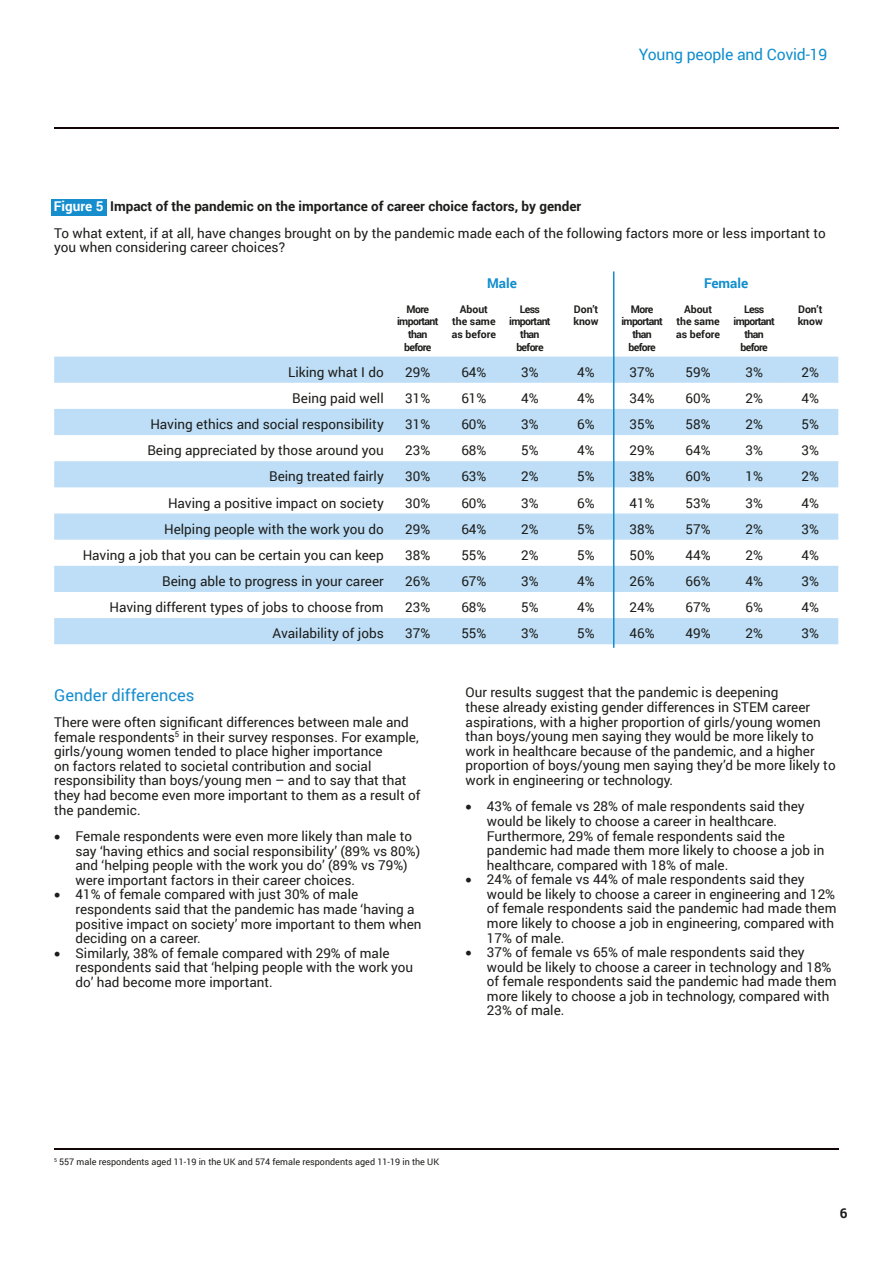
<style>
.page{position:relative;width:893px;height:1263px;background:#fff}
.page>*{position:absolute;margin:0;border:0;box-sizing:border-box;transform-origin:0 0}
.t1{font:16.5px "Roboto";color:#168ece}
.t2{font:15.75px "Roboto";letter-spacing:-.01em;color:#118ece}
.t3{font:13.5px/14.5px "Roboto";color:#1d1d1b}
.t4{font:700 13.5px "Roboto";color:#1d1d1b}
.t5{font:700 13.5px "Roboto";color:#118ece}
.t6{font:700 10.5px/12.6px "Roboto";letter-spacing:-.06em;color:#1d1d1b;text-align:center}
.t7{font:700 10.5px/12.6px "Roboto";color:#1d1d1b;text-align:center}
.t8{font:9px "Roboto";color:#1d1d1b}
.s1{color:#fff}
</style>
<div class="page">
<hr style="left:54px;top:127px;width:785px;height:1px;background:#120606">
<hr style="left:54px;top:1148px;width:785px;height:1px;background:#120606">
<div style="left:52px;top:199px;width:55px;height:16px;background:#168ece"></div>
<div style="left:54px;top:357px;width:784px;height:26px;background:#bddef6"></div>
<div style="left:54px;top:409px;width:784px;height:26px;background:#bddef6"></div>
<div style="left:54px;top:461px;width:784px;height:26px;background:#bddef6"></div>
<svg style="left:54px;top:513px;width:784px;height:27px"></svg>
<svg style="left:54px;top:566px;width:784px;height:78px;fill:#bddef6"></svg>
<hr style="left:613px;top:271px;width:1px;height:377px;background:#118ece">
<p class="t2" style="left:639px;top:44px;width:190px">Young people and Covid-19</p>
<p class="t4" style="left:54px;top:197px;width:529px"><span class="s1">Figure 5</span> Impact of the pandemic on the importance of career choice factors, by gender</p>
<p class="t3" style="left:54px;top:225px;width:773px">To what extent, if at all, have changes brought on by the pandemic made each of the following factors more or less important to you when considering career choices?</p>
<p class="t5" style="left:487px;top:274px;width:31px">Male</p>
<p class="t5" style="left:704px;top:274px;width:46px">Female</p>
<p class="t6" style="left:397px;top:302px;width:43px">More important than before</p>
<p class="t7" style="left:452px;top:302px;width:46px">About the same as before</p>
<p class="t6" style="left:509px;top:302px;width:43px">Less important than before</p>
<p class="t6" style="left:573px;top:302px;width:27px;text-align:left">Don’t know</p>
<p class="t6" style="left:621px;top:302px;width:43px">More important than before</p>
<p class="t7" style="left:676px;top:302px;width:46px">About the same as before</p>
<p class="t6" style="left:733px;top:302px;width:43px">Less important than before</p>
<p class="t6" style="left:798px;top:302px;width:27px;text-align:left">Don’t know</p>
<p class="t3" style="left:288px;top:364px;width:97px">Liking what I do</p>
<p class="t3" style="left:405px;top:364px;width:27px">29%</p>
<p class="t3" style="left:461px;top:364px;width:27px">64%</p>
<p class="t3" style="left:521px;top:364px;width:19px">3%</p>
<p class="t3" style="left:577px;top:364px;width:19px">4%</p>
<p class="t3" style="left:629px;top:364px;width:27px">37%</p>
<p class="t3" style="left:686px;top:364px;width:27px">59%</p>
<p class="t3" style="left:745px;top:364px;width:19px">3%</p>
<p class="t3" style="left:801px;top:364px;width:19px">2%</p>
<p class="t3" style="left:292px;top:390px;width:93px">Being paid well</p>
<p class="t3" style="left:405px;top:390px;width:27px">31%</p>
<p class="t3" style="left:461px;top:390px;width:27px">61%</p>
<p class="t3" style="left:521px;top:390px;width:19px">4%</p>
<p class="t3" style="left:577px;top:390px;width:19px">4%</p>
<p class="t3" style="left:629px;top:390px;width:27px">34%</p>
<p class="t3" style="left:686px;top:390px;width:27px">60%</p>
<p class="t3" style="left:745px;top:390px;width:19px">2%</p>
<p class="t3" style="left:801px;top:390px;width:19px">4%</p>
<p class="t3" style="left:150px;top:416px;width:235px">Having ethics and social responsibility</p>
<p class="t3" style="left:405px;top:416px;width:27px">31%</p>
<p class="t3" style="left:461px;top:416px;width:27px">60%</p>
<p class="t3" style="left:521px;top:416px;width:19px">3%</p>
<p class="t3" style="left:577px;top:416px;width:19px">6%</p>
<p class="t3" style="left:629px;top:416px;width:27px">35%</p>
<p class="t3" style="left:686px;top:416px;width:27px">58%</p>
<p class="t3" style="left:745px;top:416px;width:19px">2%</p>
<p class="t3" style="left:801px;top:416px;width:19px">5%</p>
<p class="t3" style="left:147px;top:443px;width:238px">Being appreciated by those around you</p>
<p class="t3" style="left:405px;top:443px;width:27px">23%</p>
<p class="t3" style="left:461px;top:443px;width:27px">68%</p>
<p class="t3" style="left:521px;top:443px;width:19px">5%</p>
<p class="t3" style="left:577px;top:443px;width:19px">4%</p>
<p class="t3" style="left:629px;top:443px;width:27px">29%</p>
<p class="t3" style="left:686px;top:443px;width:27px">64%</p>
<p class="t3" style="left:745px;top:443px;width:19px">3%</p>
<p class="t3" style="left:801px;top:443px;width:19px">3%</p>
<p class="t3" style="left:269px;top:469px;width:116px">Being treated fairly</p>
<p class="t3" style="left:405px;top:469px;width:27px">30%</p>
<p class="t3" style="left:461px;top:469px;width:27px">63%</p>
<p class="t3" style="left:521px;top:469px;width:19px">2%</p>
<p class="t3" style="left:577px;top:469px;width:19px">5%</p>
<p class="t3" style="left:629px;top:469px;width:27px">38%</p>
<p class="t3" style="left:686px;top:469px;width:27px">60%</p>
<p class="t3" style="left:745px;top:469px;width:19px">1%</p>
<p class="t3" style="left:801px;top:469px;width:19px">2%</p>
<p class="t3" style="left:168px;top:495px;width:217px">Having a positive impact on society</p>
<p class="t3" style="left:405px;top:495px;width:27px">30%</p>
<p class="t3" style="left:461px;top:495px;width:27px">60%</p>
<p class="t3" style="left:521px;top:495px;width:19px">3%</p>
<p class="t3" style="left:577px;top:495px;width:19px">6%</p>
<p class="t3" style="left:629px;top:495px;width:27px">41%</p>
<p class="t3" style="left:686px;top:495px;width:27px">53%</p>
<p class="t3" style="left:745px;top:495px;width:19px">3%</p>
<p class="t3" style="left:801px;top:495px;width:19px">4%</p>
<p class="t3" style="left:164px;top:521px;width:221px">Helping people with the work you do</p>
<p class="t3" style="left:405px;top:521px;width:27px">29%</p>
<p class="t3" style="left:461px;top:521px;width:27px">64%</p>
<p class="t3" style="left:521px;top:521px;width:19px">2%</p>
<p class="t3" style="left:577px;top:521px;width:19px">5%</p>
<p class="t3" style="left:629px;top:521px;width:27px">38%</p>
<p class="t3" style="left:686px;top:521px;width:27px">57%</p>
<p class="t3" style="left:745px;top:521px;width:19px">2%</p>
<p class="t3" style="left:801px;top:521px;width:19px">3%</p>
<p class="t3" style="left:83px;top:547px;width:303px">Having a job that you can be certain you can keep</p>
<p class="t3" style="left:405px;top:547px;width:27px">38%</p>
<p class="t3" style="left:461px;top:547px;width:27px">55%</p>
<p class="t3" style="left:521px;top:547px;width:19px">2%</p>
<p class="t3" style="left:577px;top:547px;width:19px">5%</p>
<p class="t3" style="left:629px;top:547px;width:27px">50%</p>
<p class="t3" style="left:686px;top:547px;width:27px">44%</p>
<p class="t3" style="left:745px;top:547px;width:19px">2%</p>
<p class="t3" style="left:801px;top:547px;width:19px">4%</p>
<p class="t3" style="left:162px;top:573px;width:223px">Being able to progress in your career</p>
<p class="t3" style="left:405px;top:573px;width:27px">26%</p>
<p class="t3" style="left:461px;top:573px;width:27px">67%</p>
<p class="t3" style="left:521px;top:573px;width:19px">3%</p>
<p class="t3" style="left:577px;top:573px;width:19px">4%</p>
<p class="t3" style="left:629px;top:573px;width:27px">26%</p>
<p class="t3" style="left:686px;top:573px;width:27px">66%</p>
<p class="t3" style="left:745px;top:573px;width:19px">4%</p>
<p class="t3" style="left:801px;top:573px;width:19px">3%</p>
<p class="t3" style="left:110px;top:599px;width:276px">Having different types of jobs to choose from</p>
<p class="t3" style="left:405px;top:599px;width:27px">23%</p>
<p class="t3" style="left:461px;top:599px;width:27px">68%</p>
<p class="t3" style="left:521px;top:599px;width:19px">5%</p>
<p class="t3" style="left:577px;top:599px;width:19px">4%</p>
<p class="t3" style="left:629px;top:599px;width:27px">24%</p>
<p class="t3" style="left:686px;top:599px;width:27px">67%</p>
<p class="t3" style="left:745px;top:599px;width:19px">6%</p>
<p class="t3" style="left:801px;top:599px;width:19px">4%</p>
<p class="t3" style="left:272px;top:626px;width:113px">Availability of jobs</p>
<p class="t3" style="left:405px;top:626px;width:27px">37%</p>
<p class="t3" style="left:461px;top:626px;width:27px">55%</p>
<p class="t3" style="left:521px;top:626px;width:19px">3%</p>
<p class="t3" style="left:577px;top:626px;width:19px">5%</p>
<p class="t3" style="left:629px;top:626px;width:27px">46%</p>
<p class="t3" style="left:686px;top:626px;width:27px">49%</p>
<p class="t3" style="left:745px;top:626px;width:19px">2%</p>
<p class="t3" style="left:801px;top:626px;width:19px">3%</p>
<p class="t1" style="left:54px;top:683px;width:142px">Gender differences</p>
<p class="t3" style="left:54px;top:714px;width:368px">There were often significant differences between male and female respondents<sup>5</sup> in their survey responses. For example, girls/young women tended to place higher importance<br>on factors related to societal contribution and social responsibility than boys/young men – and to say that that they had become even more important to them as a result of the pandemic.</p>
<p class="t3" style="left:76px;top:828px;width:346px;text-indent:-21px">• Female respondents were even more likely than male to say ‘having ethics and social responsibility’ (89% vs 80%) and ‘helping people with the work you do’ (89% vs 79%) were important factors in their career choices.</p>
<p class="t3" style="left:76px;top:887px;width:347px;text-indent:-21px">• 41% of female compared with just 30% of male respondents said that the pandemic has made ‘having a positive impact on society’ more important to them when deciding on a career.</p>
<p class="t3" style="left:76px;top:945px;width:339px;text-indent:-21px">• Similarly, 38% of female compared with 29% of male respondents said that ‘helping people with the work you do’ had become more important.</p>
<p class="t3" style="left:466px;top:685px;width:372px">Our results suggest that the pandemic is deepening<br>these already existing gender differences in STEM career aspirations, with a higher proportion of girls/young women than boys/young men saying they would be more likely to work in healthcare because of the pandemic, and a higher proportion of boys/young men saying they’d be more likely to work in engineering or technology.</p>
<p class="t3" style="left:487px;top:799px;width:339px;text-indent:-21px">• 43% of female vs 28% of male respondents said they would be likely to choose a career in healthcare.<br>Furthermore, 29% of female respondents said the pandemic had made them more likely to choose a job in healthcare, compared with 18% of male.</p>
<p class="t3" style="left:487px;top:872px;width:351px;text-indent:-21px">• 24% of female vs 44% of male respondents said they would be likely to choose a career in engineering and 12% of female respondents said the pandemic had made them more likely to choose a job in engineering, compared with 17% of male.</p>
<p class="t3" style="left:487px;top:944px;width:351px;text-indent:-21px">• 37% of female vs 65% of male respondents said they would be likely to choose a career in technology and 18% of female respondents said the pandemic had made them more likely to choose a job in technology, compared with 23% of male.</p>
<p class="t8" style="left:54px;top:1155px;width:387px"><sup>5</sup> 557 male respondents aged 11-19 in the UK and 574 female respondents aged 11-19 in the UK</p>
<p class="t4" style="left:840px;top:1204px;width:9px">6</p>
</div>
